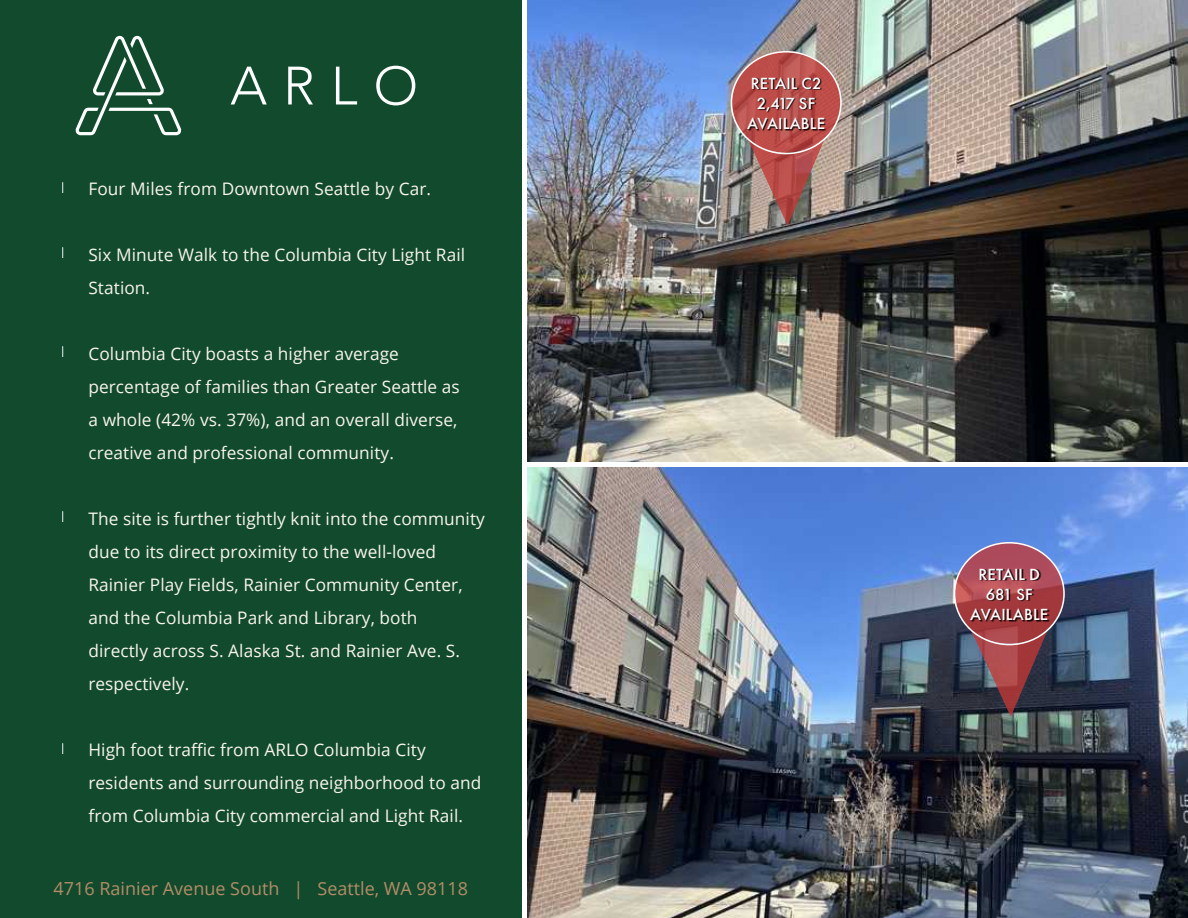
<style>
.page{position:relative;width:1188px;height:918px;background:#fff}
.page>*{position:absolute;margin:0;border:0;box-sizing:border-box;transform-origin:0 0}
.t1{font:18px "Open Sans";color:#b38d67}
.t2{font:17.25px/33px "Open Sans";letter-spacing:.005em;color:#f9f5ed}
.t3{font:500 16.8px/20.1px "Futura PT";letter-spacing:.01em;color:#fff;text-align:center}
.t4{font:15px "Wingdings";color:#fff}
</style>
<div class="page">
<div style="left:0;top:0;width:522px;height:918px;background:#124a2d"></div>
<img style="left:528px;top:468px;width:660px;height:450px">
<svg style="left:955px;top:542px;width:109px;height:102px;background:#ae4d57"></svg>
<div style="left:971px;top:569px;width:78px;height:54px;background:#000;opacity:.91"></div>
<svg style="left:971px;top:629px;width:77px;height:88px;background:#6f424b"></svg>
<div style="left:954px;top:542px;width:111px;height:103px;border:2px solid #fff;border-radius:50%"></div>
<img style="left:528px;top:0;width:660px;height:462px">
<svg style="left:731px;top:51px;width:110px;height:102px;background:#be5753"></svg>
<div style="left:748px;top:78px;width:78px;height:54px;background:#000;opacity:.91"></div>
<img style="left:747px;top:138px;width:78px;height:88px">
<div style="left:731px;top:51px;width:111px;height:103px;border:2px solid #fff;border-radius:50%"></div>
<svg style="left:231px;top:67px;width:36px;height:37px"></svg>
<svg style="left:288px;top:67px;width:25px;height:37px"></svg>
<svg style="left:336px;top:67px;width:21px;height:37px"></svg>
<svg style="left:376px;top:66px;width:39px;height:39px"></svg>
<svg style="left:75px;top:36px;width:106px;height:99px"></svg>
<p class="t4" style="left:61px;top:179px;width:13px">●</p>
<p class="t2" style="left:88px;top:171px;width:344px">Four Miles from Downtown Seattle by Car.</p>
<p class="t4" style="left:61px;top:245px;width:13px">●</p>
<p class="t2" style="left:88px;top:237px;width:378px">Six Minute Walk to the Columbia City Light Rail<br>Station.</p>
<p class="t4" style="left:61px;top:344px;width:13px">●</p>
<p class="t2" style="left:88px;top:336px;width:373px">Columbia City boasts a higher average percentage of families than Greater Seattle as a whole (42% vs. 37%), and an overall diverse, creative and professional community.</p>
<p class="t4" style="left:61px;top:509px;width:13px">●</p>
<p class="t2" style="left:88px;top:501px;width:398px">The site is further tightly knit into the community due to its direct proximity to the well-loved Rainier Play Fields, Rainier Community Center, and the Columbia Park and Library, both<br>directly across S. Alaska St. and Rainier Ave. S. respectively.</p>
<p class="t4" style="left:61px;top:740px;width:13px">●</p>
<p class="t2" style="left:88px;top:732px;width:394px">High foot traffic from ARLO Columbia City residents and surrounding neighborhood to and from Columbia City commercial and Light Rail.</p>
<p class="t1" style="left:54px;top:876px;width:416px">4716 Rainier Avenue South | Seattle, WA 98118</p>
<p class="t3" style="left:747px;top:73px;width:79px">RETAIL C2<br>2,417 SF<br>AVAILABLE</p>
<p class="t3" style="left:970px;top:564px;width:79px">RETAIL D<br>681 SF<br>AVAILABLE</p>
</div>
